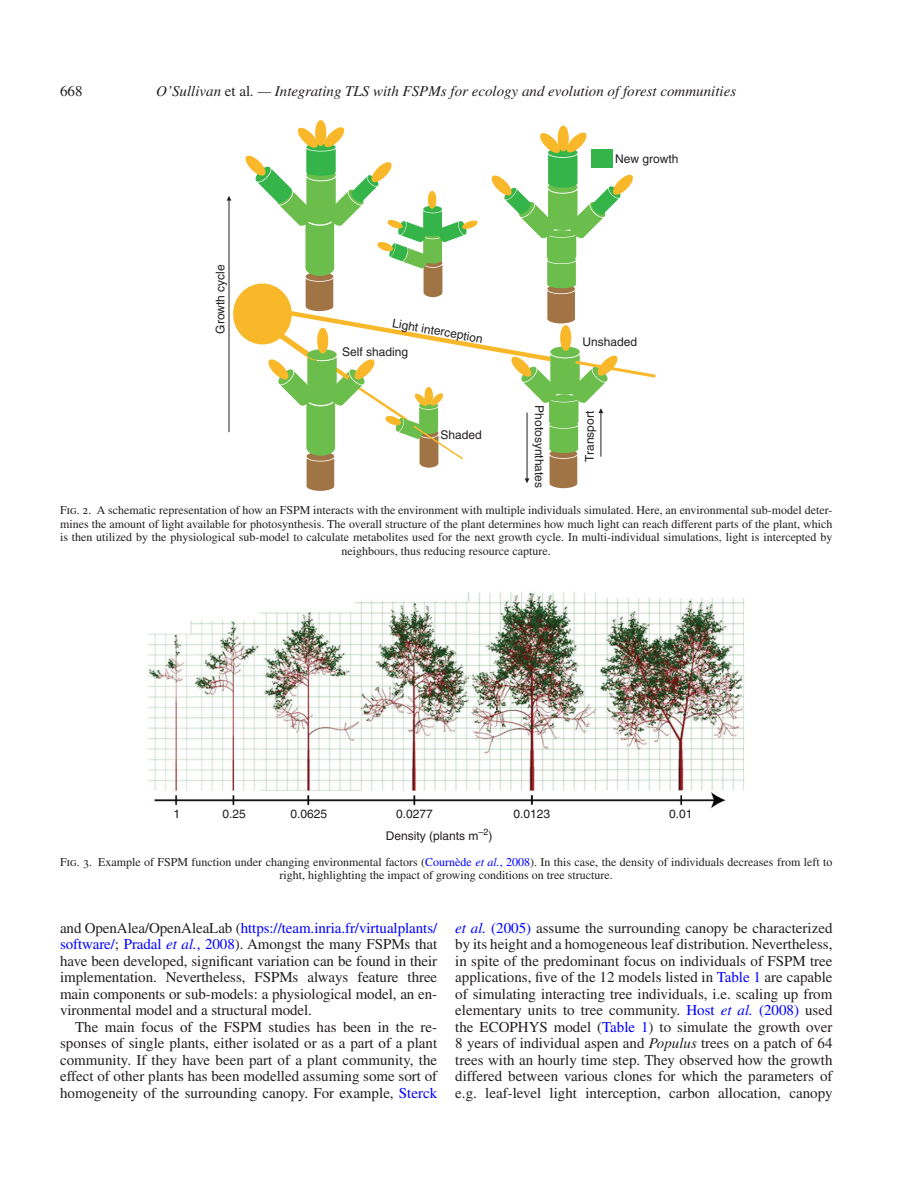
<style>
.page{position:relative;width:918px;height:1186px;background:#fff}
.page>*{position:absolute;margin:0;border:0;box-sizing:border-box;transform-origin:0 0}
.t1{font:15px/16.5px "Times LT Std";color:#231f20;text-align:justify}
.t2{font:italic 15px "Times LT Std";color:#231f20}
.t3{font:12px/13.5px "Times LT Std";color:#231f20;text-align:center}
.t4{font:12px/21.5px "Helvetica";color:#231f20}
.s1{font-style:normal}
.s2{color:#00f}
.s3{font-style:italic;color:#00f}
.s4{font-style:italic}
</style>
<div class="page">
<img style="left:148px;top:592px;width:596px;height:216px">
<svg style="left:227px;top:120px;width:429px;height:371px"></svg>
<p class="t1" style="left:60px;top:83px;width:24px">668</p>
<p class="t2" style="left:156px;top:83px;width:582px">O’Sullivan <span class="s1">et al</span>. — Integrating TLS with FSPMs for ecology and evolution of forest communities</p>
<p class="t4" style="left:209px;top:334px;width:71px;rotate:-90deg">Growth cycle</p>
<p class="t4" style="left:615px;top:148px;width:65px">New growth</p>
<p class="t4" style="left:395px;top:312px;width:93px;rotate:10deg">Light interception</p>
<p class="t4" style="left:342px;top:341px;width:68px">Self shading</p>
<p class="t4" style="left:440px;top:424px;width:43px">Shaded</p>
<p class="t4" style="left:550px;top:405px;width:84px;rotate:90deg">Photosynthates</p>
<p class="t4" style="left:582px;top:331px;width:56px">Unshaded</p>
<p class="t4" style="left:579px;top:462px;width:53px;rotate:-90deg">Transport</p>
<p class="t3" style="left:60px;top:503px;width:774px">Fig. 2. A schematic representation of how an FSPM interacts with the environment with multiple individuals simulated. Here, an environmental sub-model deter&shy;mines the amount of light available for photosynthesis. The overall structure of the plant determines how much light can reach different parts of the plant, which is then utilized by the physiological sub-model to calculate metabolites used for the next growth cycle. In multi-individual simulations, light is intercepted by neighbours, thus reducing resource capture.</p>
<p class="t4" style="left:174px;top:803px;width:8px">1</p>
<p class="t4" style="left:222px;top:803px;width:25px">0.25</p>
<p class="t4" style="left:290px;top:803px;width:38px">0.0625</p>
<p class="t4" style="left:386px;top:803px;width:108px;text-indent:10px">0.0277<br>Density (plants m<sup>–2</sup>)</p>
<p class="t4" style="left:513px;top:803px;width:38px">0.0123</p>
<p class="t4" style="left:669px;top:803px;width:25px">0.01</p>
<p class="t3" style="left:60px;top:855px;width:774px">Fig. 3. Example of FSPM function under changing environmental factors (<span class="s2">Cournède</span> <span class="s3">et al.</span><span class="s2">, 2008</span>). In this case, the density of individuals decreases from left to right, highlighting the impact of growing conditions on tree structure.</p>
<p class="t1" style="left:60px;top:919px;width:379px">and OpenAlea/OpenAleaLab (<span class="s2">https://team.inria.fr/virtualplants/ software/</span>; <span class="s2">Pradal</span> <span class="s3">et al.</span><span class="s2">, 2008</span>). Amongst the many FSPMs that have been developed, significant variation can be found in their implementation. Nevertheless, FSPMs always feature three main components or sub-models: a physiological model, an en&shy;vironmental model and a structural model.</p>
<p class="t1" style="left:60px;top:1018px;width:379px;text-indent:15px">The main focus of the FSPM studies has been in the re&shy;sponses of single plants, either isolated or as a part of a plant community. If they have been part of a plant community, the effect of other plants has been modelled assuming some sort of homogeneity of the surrounding canopy. For example, <span class="s2">Sterck</span></p>
<p class="t1" style="left:455px;top:919px;width:379px"><span class="s3">et al.</span> <span class="s2">(2005)</span> assume the surrounding canopy be characterized by its height and a homogeneous leaf distribution. Nevertheless, in spite of the predominant focus on individuals of FSPM tree applications, five of the 12 models listed in <span class="s2">Table 1</span> are capable of simulating interacting tree individuals, i.e. scaling up from elementary units to tree community. <span class="s2">Host</span> <span class="s3">et al.</span> <span class="s2">(2008)</span> used the ECOPHYS model (<span class="s2">Table 1</span>) to simulate the growth over 8 years of individual aspen and <span class="s4">Populus</span> trees on a patch of 64 trees with an hourly time step. They observed how the growth differed between various clones for which the parameters of e.g. leaf-level light interception, carbon allocation, canopy</p>
</div>
